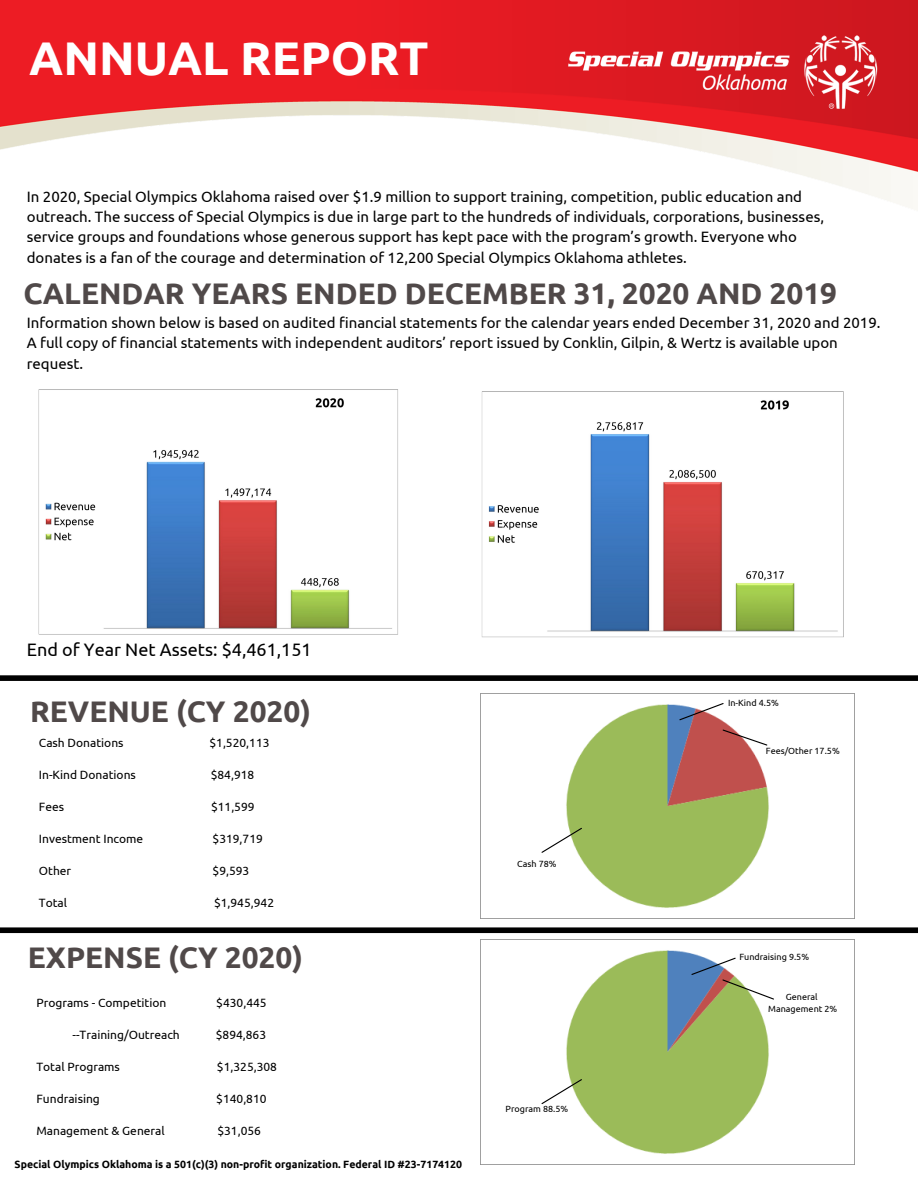
<style>
.page{position:relative;width:918px;height:1188px;background:#fff}
.page>*{position:absolute;margin:0;border:0;box-sizing:border-box;transform-origin:0 0}
.t1{font:700 47.25px "Ubuntu";color:#fff}
.t2{font:700 29.7px "Ubuntu";color:#504949}
.t3{font:18px "Ubuntu";color:#000}
.t4{font:15px/20.2px "Ubuntu";color:#000}
.t5{font:12px "Ubuntu";color:#000}
.t6{font:700 10.5px "Ubuntu";color:#000}
.t7{font:9px "Ubuntu";color:#000}
</style>
<div class="page">
<img style="left:38px;top:389px;width:360px;height:246px">
<img style="left:481px;top:391px;width:363px;height:247px">
<img style="left:480px;top:694px;width:375px;height:225px">
<div style="left:0;top:675px;width:918px;height:6px;background:#000"></div>
<img style="left:0;top:0;width:918px;height:209px">
<img style="left:554px;top:20px;width:337px;height:104px">
<div style="left:0;top:927px;width:918px;height:6px;background:#000"></div>
<img style="left:480px;top:940px;width:375px;height:225px">
<svg style="left:678px;top:702px;width:47px;height:19px"></svg>
<svg style="left:722px;top:729px;width:46px;height:17px"></svg>
<svg style="left:540px;top:827px;width:43px;height:27px"></svg>
<svg style="left:691px;top:957px;width:84px;height:43px"></svg>
<svg style="left:540px;top:1078px;width:43px;height:27px"></svg>
<p class="t1" style="left:29px;top:31px;width:401px">ANNUAL REPORT</p>
<p class="t4" style="left:27px;top:186px;width:799px">In 2020, Special Olympics Oklahoma raised over $1.9 million to support training, competition, public education and outreach. The success of Special Olympics is due in large part to the hundreds of individuals, corporations, businesses, service groups and foundations whose generous support has kept pace with the program’s growth. Everyone who donates is a fan of the courage and determination of 12,200 Special Olympics Oklahoma athletes.</p>
<p class="t2" style="left:24px;top:277px;width:815px">CALENDAR YEARS ENDED DECEMBER 31, 2020 AND 2019</p>
<p class="t4" style="left:27px;top:312px;width:855px">Information shown below is based on audited financial statements for the calendar years ended December 31, 2020 and 2019.<br>A full copy of financial statements with independent auditors’ report issued by Conklin, Gilpin, &amp; Wertz is available upon request.</p>
<p class="t3" style="left:27px;top:639px;width:286px">End of Year Net Assets: $4,461,151</p>
<p class="t2" style="left:30px;top:695px;width:282px">REVENUE (CY 2020)</p>
<p class="t5" style="left:39px;top:736px;width:86px">Cash Donations</p>
<p class="t5" style="left:209px;top:736px;width:62px">$1,520,113</p>
<p class="t5" style="left:39px;top:768px;width:98px">In-Kind Donations</p>
<p class="t5" style="left:211px;top:768px;width:45px">$84,918</p>
<p class="t5" style="left:39px;top:800px;width:27px">Fees</p>
<p class="t5" style="left:211px;top:800px;width:45px">$11,599</p>
<p class="t5" style="left:39px;top:832px;width:106px">Investment Income</p>
<p class="t5" style="left:213px;top:832px;width:52px">$319,719</p>
<p class="t5" style="left:39px;top:864px;width:34px">Other</p>
<p class="t5" style="left:213px;top:864px;width:38px">$9,593</p>
<p class="t5" style="left:39px;top:896px;width:30px">Total</p>
<p class="t5" style="left:214px;top:896px;width:62px">$1,945,942</p>
<p class="t2" style="left:28px;top:941px;width:277px">EXPENSE (CY 2020)</p>
<p class="t5" style="left:36px;top:995px;width:131px">Programs - Competition</p>
<p class="t5" style="left:216px;top:995px;width:52px">$430,445</p>
<p class="t5" style="left:72px;top:1027px;width:109px">--Training/Outreach</p>
<p class="t5" style="left:216px;top:1027px;width:52px">$894,863</p>
<p class="t5" style="left:36px;top:1059px;width:85px">Total Programs</p>
<p class="t5" style="left:217px;top:1059px;width:62px">$1,325,308</p>
<p class="t5" style="left:36px;top:1091px;width:65px">Fundraising</p>
<p class="t5" style="left:216px;top:1091px;width:52px">$140,810</p>
<p class="t5" style="left:36px;top:1123px;width:130px">Management &amp; General</p>
<p class="t5" style="left:217px;top:1123px;width:45px">$31,056</p>
<p class="t6" style="left:15px;top:1158px;width:449px">Special Olympics Oklahoma is a 501(c)(3) non-profit organization. Federal ID #23-7174120</p>
<p class="t7" style="left:517px;top:858px;width:41px">Cash 78%</p>
<p class="t7" style="left:506px;top:1104px;width:64px">Program 88.5%</p>
<p class="t7" style="left:728px;top:697px;width:52px">In-Kind 4.5%</p>
<p class="t7" style="left:766px;top:745px;width:75px">Fees/Other 17.5%</p>
<p class="t7" style="left:739px;top:952px;width:71px">Fundraising 9.5%</p>
<p class="t7" style="left:786px;top:991px;width:33px">General</p>
<p class="t7" style="left:768px;top:1003px;width:71px">Management 2%</p>
</div>
